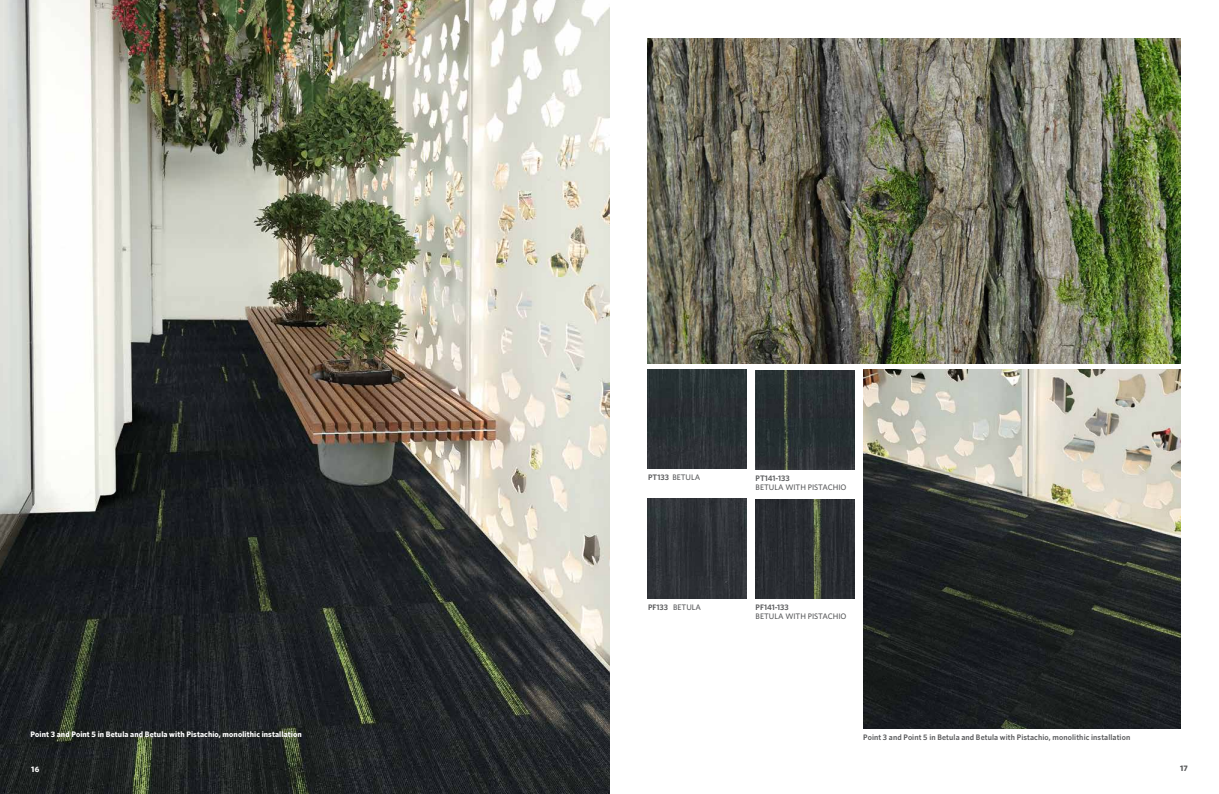
<style>
.page{position:relative;width:1219px;height:794px;background:#fff}
.page>*{position:absolute;margin:0;border:0;box-sizing:border-box;transform-origin:0 0}
.t1{font:600 8px "Whitney";letter-spacing:.01em;color:#58595b}
.t2{font:700 8px "Whitney";letter-spacing:.015em;color:#fff}
.t3{font:500 8px "Whitney";color:#58595b}
.t4{font:700 8px "Whitney";color:#58595b}
.s1{font-weight:600}
</style>
<div class="page">
<img style="left:0;top:0;width:609px;height:794px">
<img style="left:863px;top:369px;width:318px;height:359px">
<img style="left:648px;top:38px;width:533px;height:326px">
<img style="left:755px;top:499px;width:99px;height:100px">
<img style="left:755px;top:370px;width:99px;height:99px">
<img style="left:648px;top:499px;width:99px;height:99px">
<img style="left:648px;top:369px;width:99px;height:99px">
<p class="t3" style="left:648px;top:472px;width:54px"><span class="s1">PT133</span> BETULA</p>
<p class="t3" style="left:648px;top:602px;width:54px"><span class="s1">PF133</span> BETULA</p>
<p class="t1" style="left:756px;top:473px;width:35px">PT141-133</p>
<p class="t3" style="left:756px;top:482px;width:92px">BETULA WITH PISTACHIO</p>
<p class="t1" style="left:756px;top:602px;width:35px">PF141-133</p>
<p class="t3" style="left:756px;top:612px;width:92px">BETULA WITH PISTACHIO</p>
<p class="t2" style="left:31px;top:729px;width:273px">Point 3 and Point 5 in Betula and Betula with Pistachio, monolithic installation</p>
<p class="t1" style="left:863px;top:732px;width:269px">Point 3 and Point 5 in Betula and Betula with Pistachio, monolithic installation</p>
<p class="t2" style="left:31px;top:764px;width:10px">16</p>
<p class="t4" style="left:1180px;top:764px;width:9px">17</p>
</div>
